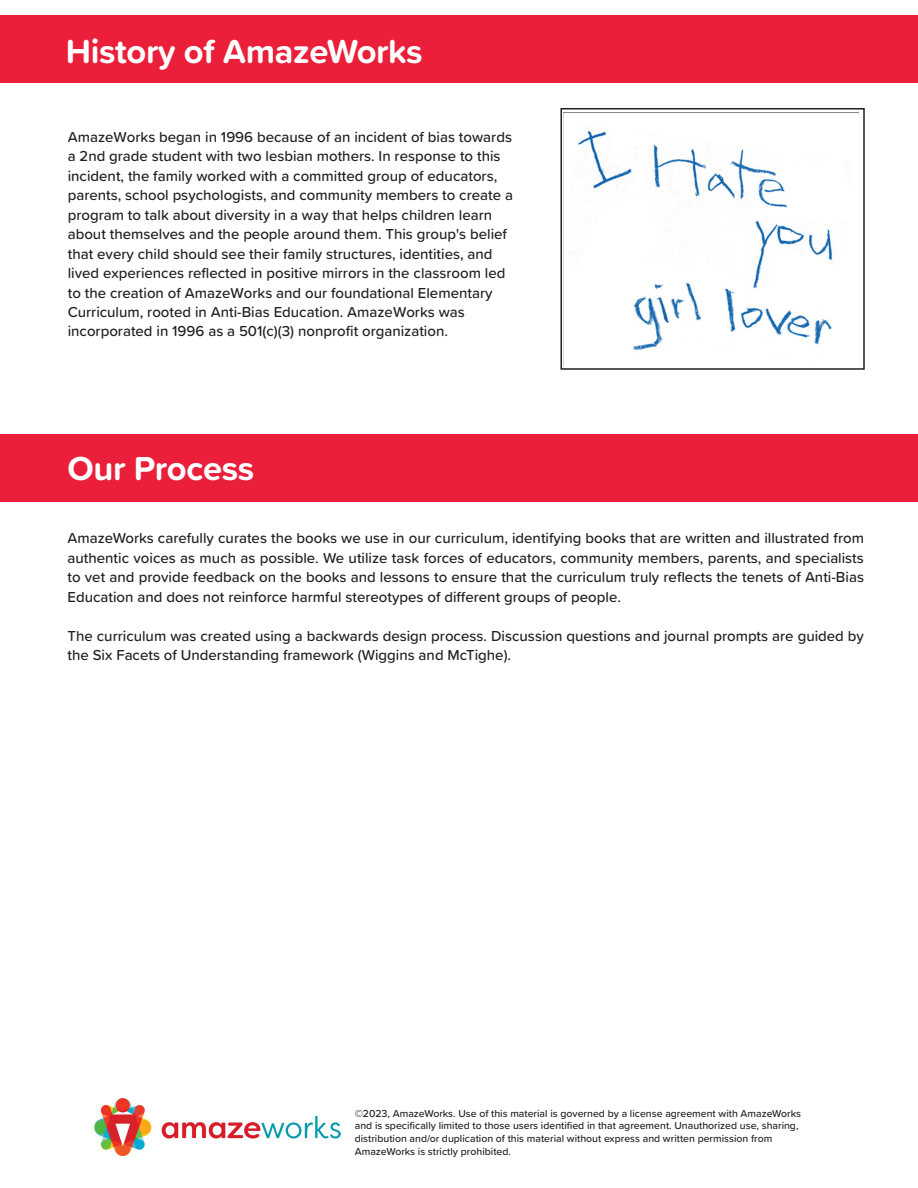
<style>
.page{position:relative;width:918px;height:1188px;background:#fff}
.page>*{position:absolute;margin:0;border:0;box-sizing:border-box;transform-origin:0 0}
.Banner_Title{font:700 34.5px "Proxima Soft";letter-spacing:-.01em;color:#fff}
.Para_Text_Flush_Left{font:500 15px/19.5px "Proxima Soft";color:#231f20}
.t1{font:500 10.5px/12.6px "Proxima Soft";color:#231f20}
</style>
<div class="page">
<img style="left:94px;top:1099px;width:246px;height:56px">
<hr style="left:0;top:15px;width:1px;height:68px;background:#10acd0">
<div style="left:1px;top:434px;width:917px;height:68px;background:#eb1f39"></div>
<div style="left:1px;top:15px;width:917px;height:68px;background:#eb1f39"></div>
<img style="left:564px;top:112px;width:294px;height:239px">
<div style="left:560px;top:108px;width:305px;height:262px;border:2px solid #231f20"></div>
<p class="Banner_Title" style="left:66px;top:26px;width:358px">History of AmazeWorks</p>
<p class="Para_Text_Flush_Left" style="left:68px;top:126px;width:447px">AmazeWorks began in 1996 because of an incident of bias towards a 2nd grade student with two lesbian mothers. In response to this incident, the family worked with a committed group of educators, parents, school psychologists, and community members to create a program to talk about diversity in a way that helps children learn about themselves and the people around them. This group's belief that every child should see their family structures, identities, and lived experiences reflected in positive mirrors in the classroom led to the creation of AmazeWorks and our foundational Elementary Curriculum, rooted in Anti-Bias Education. AmazeWorks was incorporated in 1996 as a 501(c)(3) nonprofit organization.</p>
<p class="Banner_Title" style="left:67px;top:442px;width:188px">Our Process</p>
<p class="Para_Text_Flush_Left" style="left:68px;top:528px;width:798px;text-align:justify">AmazeWorks carefully curates the books we use in our curriculum, identifying books that are written and illustrated from authentic voices as much as possible. We utilize task forces of educators, community members, parents, and specialists to vet and provide feedback on the books and lessons to ensure that the curriculum truly reflects the tenets of Anti-Bias Education and does not reinforce harmful stereotypes of different groups of people.</p>
<p class="Para_Text_Flush_Left" style="left:68px;top:625px;width:798px">The curriculum was created using a backwards design process. Discussion questions and journal prompts are guided by the Six Facets of Understanding framework (Wiggins and McTighe).</p>
<p class="t1" style="left:355px;top:1107px;width:448px">©2023, AmazeWorks. Use of this material is governed by a license agreement with AmazeWorks and is specifically limited to those users identified in that agreement. Unauthorized use, sharing, distribution and/or duplication of this material without express and written permission from AmazeWorks is strictly prohibited.</p>
</div>
